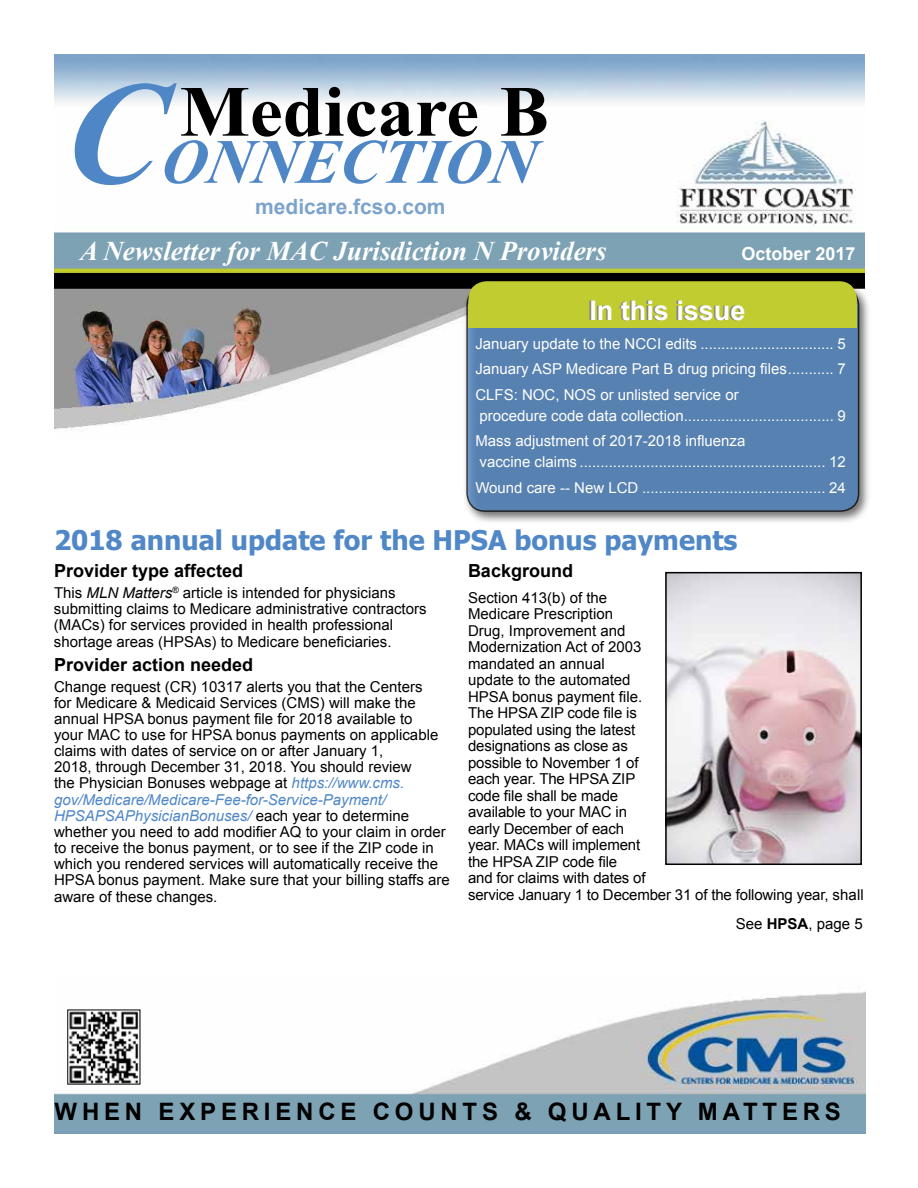
<style>
.page{position:relative;width:918px;height:1188px;background:#fff}
.page>*{position:absolute;margin:0;border:0;box-sizing:border-box;transform-origin:0 0}
.t1{font:italic 700 147px "Times New Roman";color:#4f87c6}
.t2{font:700 72px "Times New Roman";color:#000}
.t3{font:italic 700 63px "Times New Roman";color:#4f87c6}
.t4{font:italic 700 27px "Times New Roman";color:#fff}
.t5{font:700 27px "Tahoma";color:#5087c7}
.t6{font:700 27px "Arial";color:#fff}
.t7{font:700 24px "Arial";letter-spacing:.2em;color:#000}
.t8{font:700 21px "Arial";color:#7ca3cb}
.t9{font:700 18px "Arial";color:#000}
.t10{font:700 18px "Arial";color:#fff}
.t11{font:15px/16.5px "Arial";color:#000}
.t12{font:15px/25.7px "Arial";color:#fff}
.s1{font-style:italic}
.s2{font-style:italic;color:#5087c7}
.s3{font-weight:700}
</style>
<div class="page">
<img style="left:55px;top:54px;width:810px;height:376px">
<img style="left:55px;top:991px;width:811px;height:143px">
<div style="left:462px;top:282px;width:410px;height:242px;background:#000;opacity:.56"></div>
<div style="left:467px;top:287px;width:392px;height:224px;background:#5781b0;border-radius:18px"></div>
<div style="left:466px;top:286px;width:393px;height:226px;border:2px solid #000;border-radius:18px"></div>
<div style="left:469px;top:281px;width:388px;height:45px;background:#c1cc30;border-radius:18px"></div>
<div style="left:469px;top:304px;width:388px;height:23px;background:#c1cc30"></div>
<img style="left:70px;top:1012px;width:68px;height:70px">
<img style="left:677px;top:121px;width:180px;height:105px">
<img style="left:668px;top:575px;width:191px;height:287px">
<div style="left:665px;top:572px;width:197px;height:293px;border:2px solid #000"></div>
<h1 class="t1" style="left:62px;top:31px;width:100px">C</h1>
<h2 class="t2" style="left:180px;top:62px;width:371px">Medicare B</h2>
<h3 class="t3" style="left:160px;top:118px;width:376px">ONNECTION</h3>
<h3 class="t8" style="left:255px;top:192px;width:192px">medicare.fcso.com</h3>
<h3 class="t4" style="left:80px;top:232px;width:528px">A Newsletter for MAC Jurisdiction N Providers</h3>
<p class="t10" style="left:742px;top:242px;width:116px">October 2017</p>
<h3 class="t6" style="left:589px;top:293px;width:158px">In this issue</h3>
<p class="t12" style="left:475px;top:331px;width:372px;text-align:justify">January update to the NCCI edits ................................ 5<br>January ASP Medicare Part B drug pricing files........... 7<br>CLFS: NOC, NOS or unlisted service or</p>
<p class="t12" style="left:475px;top:403px;width:372px">procedure code data collection.................................... 9<br>Mass adjustment of 2017-2018 influenza</p>
<p class="t12" style="left:475px;top:450px;width:372px">vaccine claims ........................................................... 12<br>Wound care -- New LCD ............................................ 24</p>
<h3 class="t5" style="left:54px;top:521px;width:685px">2018 annual update for the HPSA bonus payments</h3>
<p class="t9" style="left:54px;top:559px;width:191px">Provider type affected</p>
<p class="t11" style="left:54px;top:585px;width:374px">This <span class="s1">MLN Matters</span><sup>®</sup> article is intended for physicians submitting claims to Medicare administrative contractors (MACs) for services provided in health professional shortage areas (HPSAs) to Medicare beneficiaries.</p>
<p class="t9" style="left:54px;top:653px;width:201px">Provider action needed</p>
<p class="t11" style="left:54px;top:678px;width:397px">Change request (CR) 10317 alerts you that the Centers<br>for Medicare &amp; Medicaid Services (CMS) will make the annual HPSA bonus payment file for 2018 available to<br>your MAC to use for HPSA bonus payments on applicable claims with dates of service on or after January 1,<br>2018, through December 31, 2018. You should review<br>the Physician Bonuses webpage at <span class="s2">https://www.cms. gov/Medicare/Medicare-Fee-for-Service-Payment/ HPSAPSAPhysicianBonuses/</span> each year to determine whether you need to add modifier AQ to your claim in order to receive the bonus payment, or to see if the ZIP code in which you rendered services will automatically receive the HPSA bonus payment. Make sure that your billing staffs are aware of these changes.</p>
<p class="t9" style="left:468px;top:559px;width:107px">Background</p>
<p class="t11" style="left:468px;top:589px;width:397px">Section 413(b) of the<br>Medicare Prescription<br>Drug, Improvement and<br>Modernization Act of 2003<br>mandated an annual<br>update to the automated<br>HPSA bonus payment file.<br>The HPSA ZIP code file is<br>populated using the latest<br>designations as close as<br>possible to November 1 of<br>each year. The HPSA ZIP<br>code file shall be made<br>available to your MAC in<br>early December of each<br>year. MACs will implement<br>the HPSA ZIP code file<br>and for claims with dates of<br>service January 1 to December 31 of the following year, shall</p>
<p class="t11" style="left:736px;top:916px;width:128px">See <span class="s3">HPSA</span>, page 5</p>
<h3 class="t7" style="left:55px;top:1096px;width:788px">WHEN EXPERIENCE COUNTS &amp; QUALITY MATTERS</h3>
</div>
